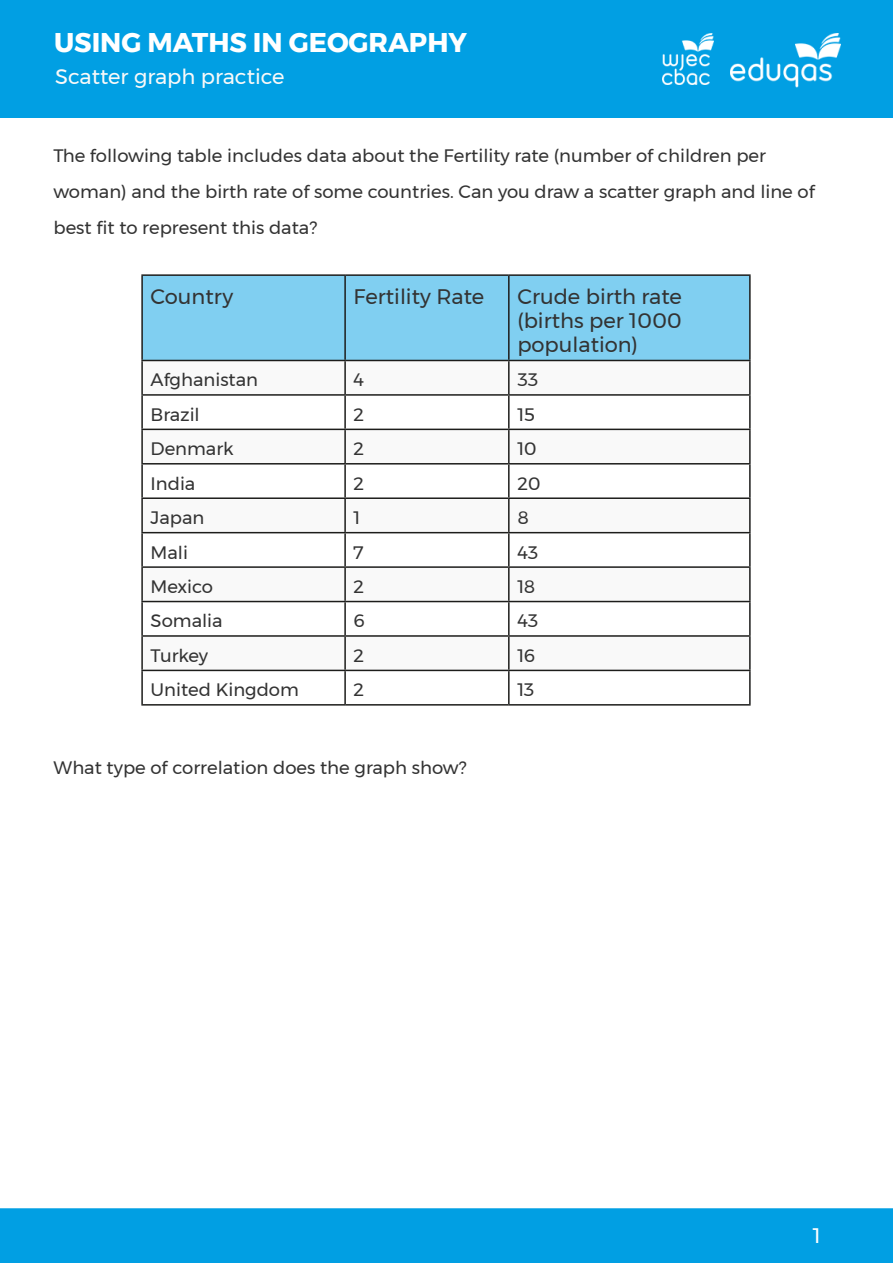
<style>
.page{position:relative;width:893px;height:1263px;background:#fff}
.page>*{position:absolute;margin:0;border:0;box-sizing:border-box;transform-origin:0 0}
.t1{font:700 27px "Montserrat";color:#fff}
.table_header{font:21px/24px "Montserrat";color:#333;text-align:justify}
.t2{font:21px "Montserrat";color:#f9f9f9}
.t3{font:21px "Montserrat";color:#fff}
.Paragraph_text{font:18px/36px "Montserrat";color:#333}
.Table_body{font:18px "Montserrat";color:#333}
</style>
<div class="page">
<div style="left:0;top:1208px;width:893px;height:55px;background:#019fe3"></div>
<div style="left:0;top:0;width:893px;height:118px;background:#019fe3"></div>
<img style="left:663px;top:33px;width:51px;height:51px">
<img style="left:731px;top:33px;width:109px;height:55px">
<div style="left:143px;top:276px;width:606px;height:84px;background:#80cff1"></div>
<svg style="left:143px;top:428px;width:606px;height:244px"></svg>
<hr style="left:141px;top:274px;width:204px;height:2px;background:#1d1d1b">
<hr style="left:141px;top:276px;width:2px;height:84px;background:#1d1d1b">
<hr style="left:345px;top:274px;width:164px;height:2px;background:#1d1d1b">
<hr style="left:344px;top:276px;width:2px;height:84px;background:#1d1d1b">
<hr style="left:509px;top:274px;width:242px;height:2px;background:#1d1d1b">
<hr style="left:508px;top:276px;width:2px;height:84px;background:#1d1d1b">
<hr style="left:749px;top:276px;width:2px;height:84px;background:#1d1d1b">
<hr style="left:141px;top:360px;width:204px;height:1px;background:#1d1d1b">
<hr style="left:141px;top:361px;width:2px;height:33px;background:#1d1d1b">
<hr style="left:345px;top:360px;width:164px;height:1px;background:#1d1d1b">
<hr style="left:344px;top:361px;width:2px;height:33px;background:#1d1d1b">
<hr style="left:509px;top:360px;width:242px;height:1px;background:#1d1d1b">
<hr style="left:508px;top:361px;width:2px;height:33px;background:#1d1d1b">
<hr style="left:749px;top:361px;width:2px;height:33px;background:#1d1d1b">
<hr style="left:141px;top:394px;width:204px;height:2px;background:#1d1d1b">
<hr style="left:141px;top:396px;width:2px;height:33px;background:#1d1d1b">
<hr style="left:345px;top:394px;width:164px;height:2px;background:#1d1d1b">
<hr style="left:344px;top:396px;width:2px;height:33px;background:#1d1d1b">
<hr style="left:509px;top:394px;width:242px;height:2px;background:#1d1d1b">
<hr style="left:508px;top:396px;width:2px;height:33px;background:#1d1d1b">
<hr style="left:749px;top:396px;width:2px;height:33px;background:#1d1d1b">
<hr style="left:141px;top:429px;width:204px;height:1px;background:#1d1d1b">
<hr style="left:141px;top:430px;width:2px;height:33px;background:#1d1d1b">
<hr style="left:345px;top:429px;width:164px;height:1px;background:#1d1d1b">
<hr style="left:344px;top:430px;width:2px;height:33px;background:#1d1d1b">
<hr style="left:509px;top:429px;width:242px;height:1px;background:#1d1d1b">
<hr style="left:508px;top:430px;width:2px;height:33px;background:#1d1d1b">
<hr style="left:749px;top:430px;width:2px;height:33px;background:#1d1d1b">
<hr style="left:141px;top:463px;width:204px;height:1px;background:#1d1d1b">
<hr style="left:141px;top:464px;width:2px;height:33px;background:#1d1d1b">
<hr style="left:345px;top:463px;width:164px;height:1px;background:#1d1d1b">
<hr style="left:344px;top:464px;width:2px;height:33px;background:#1d1d1b">
<hr style="left:509px;top:463px;width:242px;height:1px;background:#1d1d1b">
<hr style="left:508px;top:464px;width:2px;height:33px;background:#1d1d1b">
<hr style="left:749px;top:464px;width:2px;height:33px;background:#1d1d1b">
<hr style="left:141px;top:497px;width:204px;height:2px;background:#1d1d1b">
<hr style="left:141px;top:499px;width:2px;height:33px;background:#1d1d1b">
<hr style="left:345px;top:497px;width:164px;height:2px;background:#1d1d1b">
<hr style="left:344px;top:499px;width:2px;height:33px;background:#1d1d1b">
<hr style="left:509px;top:497px;width:242px;height:2px;background:#1d1d1b">
<hr style="left:508px;top:499px;width:2px;height:33px;background:#1d1d1b">
<hr style="left:749px;top:499px;width:2px;height:33px;background:#1d1d1b">
<hr style="left:141px;top:532px;width:204px;height:1px;background:#1d1d1b">
<hr style="left:141px;top:533px;width:2px;height:33px;background:#1d1d1b">
<hr style="left:345px;top:532px;width:164px;height:1px;background:#1d1d1b">
<hr style="left:344px;top:533px;width:2px;height:33px;background:#1d1d1b">
<hr style="left:509px;top:532px;width:242px;height:1px;background:#1d1d1b">
<hr style="left:508px;top:533px;width:2px;height:33px;background:#1d1d1b">
<hr style="left:749px;top:533px;width:2px;height:33px;background:#1d1d1b">
<hr style="left:141px;top:566px;width:204px;height:2px;background:#1d1d1b">
<hr style="left:141px;top:568px;width:2px;height:33px;background:#1d1d1b">
<hr style="left:345px;top:566px;width:164px;height:2px;background:#1d1d1b">
<hr style="left:344px;top:568px;width:2px;height:33px;background:#1d1d1b">
<hr style="left:509px;top:566px;width:242px;height:2px;background:#1d1d1b">
<hr style="left:508px;top:568px;width:2px;height:33px;background:#1d1d1b">
<hr style="left:749px;top:568px;width:2px;height:33px;background:#1d1d1b">
<hr style="left:141px;top:601px;width:204px;height:1px;background:#1d1d1b">
<hr style="left:141px;top:602px;width:2px;height:33px;background:#1d1d1b">
<hr style="left:345px;top:601px;width:164px;height:1px;background:#1d1d1b">
<hr style="left:344px;top:602px;width:2px;height:33px;background:#1d1d1b">
<hr style="left:509px;top:601px;width:242px;height:1px;background:#1d1d1b">
<hr style="left:508px;top:602px;width:2px;height:33px;background:#1d1d1b">
<hr style="left:749px;top:602px;width:2px;height:33px;background:#1d1d1b">
<hr style="left:141px;top:635px;width:204px;height:2px;background:#1d1d1b">
<hr style="left:141px;top:637px;width:2px;height:33px;background:#1d1d1b">
<hr style="left:345px;top:635px;width:164px;height:2px;background:#1d1d1b">
<hr style="left:344px;top:637px;width:2px;height:33px;background:#1d1d1b">
<hr style="left:509px;top:635px;width:242px;height:2px;background:#1d1d1b">
<hr style="left:508px;top:637px;width:2px;height:33px;background:#1d1d1b">
<hr style="left:749px;top:637px;width:2px;height:33px;background:#1d1d1b">
<hr style="left:141px;top:670px;width:204px;height:1px;background:#1d1d1b">
<hr style="left:141px;top:671px;width:2px;height:33px;background:#1d1d1b">
<hr style="left:345px;top:670px;width:164px;height:1px;background:#1d1d1b">
<hr style="left:344px;top:671px;width:2px;height:33px;background:#1d1d1b">
<hr style="left:509px;top:670px;width:242px;height:1px;background:#1d1d1b">
<hr style="left:508px;top:671px;width:2px;height:33px;background:#1d1d1b">
<hr style="left:749px;top:671px;width:2px;height:33px;background:#1d1d1b">
<hr style="left:141px;top:704px;width:204px;height:2px;background:#1d1d1b">
<hr style="left:345px;top:704px;width:164px;height:2px;background:#1d1d1b">
<hr style="left:509px;top:704px;width:242px;height:2px;background:#1d1d1b">
<h1 class="t1" style="left:54px;top:20px;width:414px">USING MATHS IN GEOGRAPHY</h1>
<p class="t2" style="left:55px;top:61px;width:231px">Scatter graph practice</p>
<p class="Paragraph_text" style="left:54px;top:137px;width:763px">The following table includes data about the Fertility rate (number of children per woman) and the birth rate of some countries. Can you draw a scatter graph and line of best fit to represent this data?</p>
<p class="table_header" style="left:151px;top:284px;width:84px">Country</p>
<p class="table_header" style="left:354px;top:284px;width:132px">Fertility Rate</p>
<p class="table_header" style="left:517px;top:284px;width:166px">Crude birth rate (births per 1000 population)</p>
<p class="Table_body" style="left:151px;top:366px;width:109px">Afghanistan</p>
<p class="Table_body" style="left:354px;top:366px;width:12px">4</p>
<p class="Table_body" style="left:517px;top:366px;width:23px">33</p>
<p class="Table_body" style="left:151px;top:401px;width:51px">Brazil</p>
<p class="Table_body" style="left:354px;top:401px;width:12px">2</p>
<p class="Table_body" style="left:517px;top:401px;width:19px">15</p>
<p class="Table_body" style="left:151px;top:435px;width:85px">Denmark</p>
<p class="Table_body" style="left:354px;top:435px;width:12px">2</p>
<p class="Table_body" style="left:517px;top:435px;width:21px">10</p>
<p class="Table_body" style="left:151px;top:470px;width:46px">India</p>
<p class="Table_body" style="left:354px;top:470px;width:12px">2</p>
<p class="Table_body" style="left:517px;top:470px;width:25px">20</p>
<p class="Table_body" style="left:151px;top:504px;width:55px">Japan</p>
<p class="Table_body" style="left:354px;top:504px;width:8px">1</p>
<p class="Table_body" style="left:517px;top:504px;width:13px">8</p>
<p class="Table_body" style="left:151px;top:538px;width:39px">Mali</p>
<p class="Table_body" style="left:354px;top:538px;width:12px">7</p>
<p class="Table_body" style="left:517px;top:538px;width:23px">43</p>
<p class="Table_body" style="left:151px;top:573px;width:64px">Mexico</p>
<p class="Table_body" style="left:354px;top:573px;width:12px">2</p>
<p class="Table_body" style="left:517px;top:573px;width:20px">18</p>
<p class="Table_body" style="left:151px;top:607px;width:74px">Somalia</p>
<p class="Table_body" style="left:354px;top:607px;width:13px">6</p>
<p class="Table_body" style="left:517px;top:607px;width:23px">43</p>
<p class="Table_body" style="left:151px;top:642px;width:59px">Turkey</p>
<p class="Table_body" style="left:354px;top:642px;width:12px">2</p>
<p class="Table_body" style="left:517px;top:642px;width:20px">16</p>
<p class="Table_body" style="left:151px;top:676px;width:150px">United Kingdom</p>
<p class="Table_body" style="left:354px;top:676px;width:12px">2</p>
<p class="Table_body" style="left:517px;top:676px;width:19px">13</p>
<p class="Paragraph_text" style="left:54px;top:749px;width:414px">What type of correlation does the graph show?</p>
<p class="t3" style="left:813px;top:1219px;width:9px">1</p>
</div>
